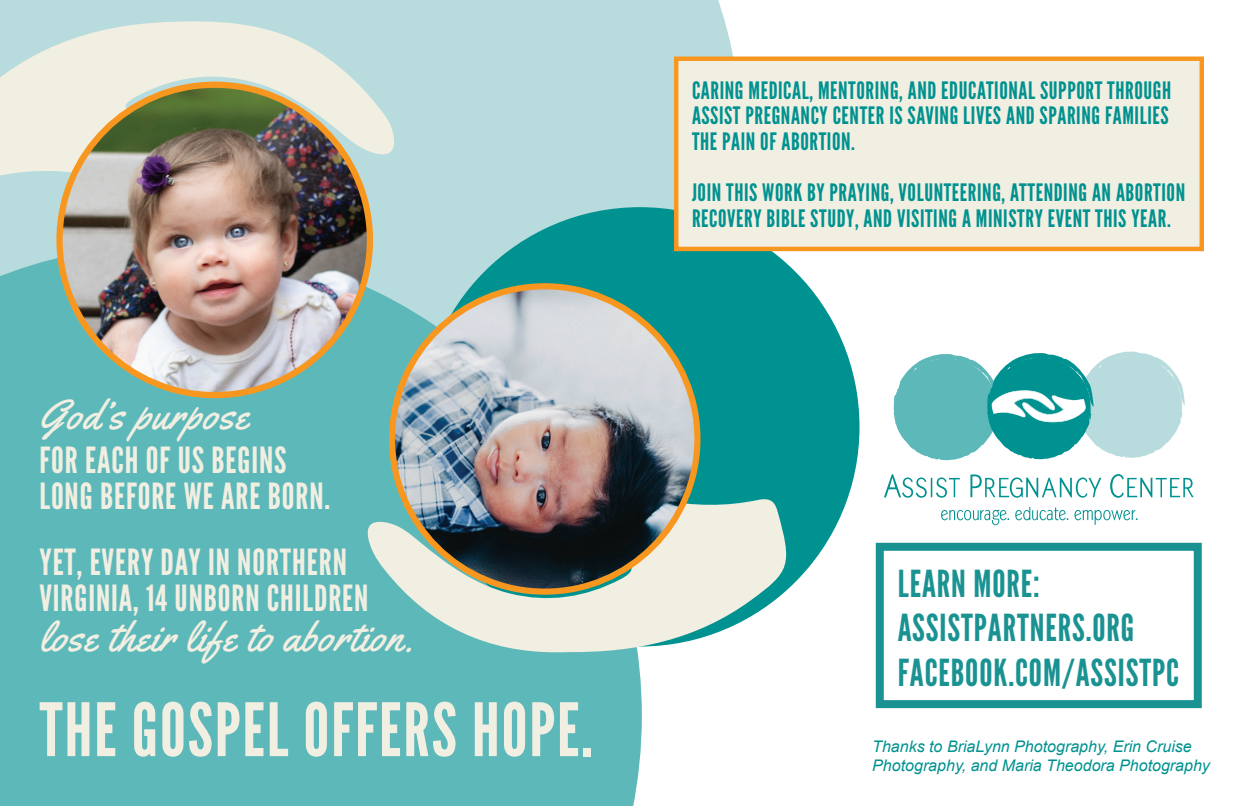
<style>
.page{position:relative;width:1238px;height:806px;background:#fff}
.page>*{position:absolute;margin:0;border:0;box-sizing:border-box;transform-origin:0 0}
.t1{font:73.4px "League Gothic";letter-spacing:.025em;color:#f1eee2}
.t2{font:42px "Yellowtail";letter-spacing:.025em;color:#f1eee2}
.t3{font:37.2px/44.6px "League Gothic";letter-spacing:.025em;color:#1b9292}
.t4{font:36px/36px "League Gothic";letter-spacing:.025em;color:#f1eee2}
.t5{font:24px/25.6px "League Gothic";letter-spacing:.025em;color:#009290;text-align:justify}
.t6{font:italic 16px/19.2px "Arial";color:#009290}
</style>
<div class="page">
<div style="left:0;top:0;width:741px;height:244px;background:#b8dcdd"></div>
<div style="left:0;top:244px;width:642px;height:562px;background:#5db8b9"></div>
<div style="left:420px;top:207px;width:440px;height:440px;background:#009290;border-radius:50%"></div>
<svg style="left:366px;top:473px;width:427px;height:182px;fill:#f1eee2"></svg>
<img style="left:392px;top:286px;width:305px;height:306px;border-radius:153px">
<svg style="left:0;top:19px;width:395px;height:188px;background:#dee5da"></svg>
<img style="left:60px;top:85px;width:310px;height:310px;border-radius:155px">
<div style="left:674px;top:57px;width:530px;height:194px;background:#f1eee2;border:4px solid #f79720"></div>
<svg style="left:941px;top:510px;width:68px;height:15px"></svg>
<svg style="left:1015px;top:507px;width:53px;height:13px"></svg>
<svg style="left:1074px;top:510px;width:64px;height:15px"></svg>
<svg style="left:893px;top:351px;width:292px;height:110px"></svg>
<svg style="left:884px;top:474px;width:76px;height:24px"></svg>
<svg style="left:970px;top:474px;width:131px;height:24px"></svg>
<svg style="left:1110px;top:474px;width:84px;height:24px"></svg>
<div style="left:876px;top:543px;width:326px;height:165px;border:8px solid #1b9292"></div>
<h2 class="t2" style="left:39px;top:388px;width:210px">God’s purpose</h2>
<h3 class="t4" style="left:39px;top:442px;width:292px">FOR EACH OF US BEGINS<br>LONG BEFORE WE ARE BORN.</h3>
<h3 class="t4" style="left:39px;top:545px;width:330px">YET, EVERY DAY IN NORTHERN<br>VIRGINIA, 14 UNBORN CHILDREN</h3>
<h2 class="t2" style="left:39px;top:610px;width:375px">lose their life to abortion.</h2>
<h1 class="t1" style="left:39px;top:688px;width:555px">THE GOSPEL OFFERS HOPE.</h1>
<p class="t5" style="left:692px;top:78px;width:481px">CARING MEDICAL, MENTORING, AND EDUCATIONAL SUPPORT THROUGH ASSIST PREGNANCY CENTER IS SAVING LIVES AND SPARING FAMILIES THE PAIN OF ABORTION.</p>
<p class="t5" style="left:692px;top:180px;width:495px">JOIN THIS WORK BY PRAYING, VOLUNTEERING, ATTENDING AN ABORTION<br>RECOVERY BIBLE STUDY, AND VISITING A MINISTRY EVENT THIS YEAR.</p>
<h3 class="t3" style="left:898px;top:562px;width:283px">LEARN MORE:<br>ASSISTPARTNERS.ORG<br>FACEBOOK.COM/ASSISTPC</h3>
<p class="t6" style="left:872px;top:737px;width:339px">Thanks to BriaLynn Photography, Erin Cruise<br>Photography, and Maria Theodora Photography</p>
</div>
